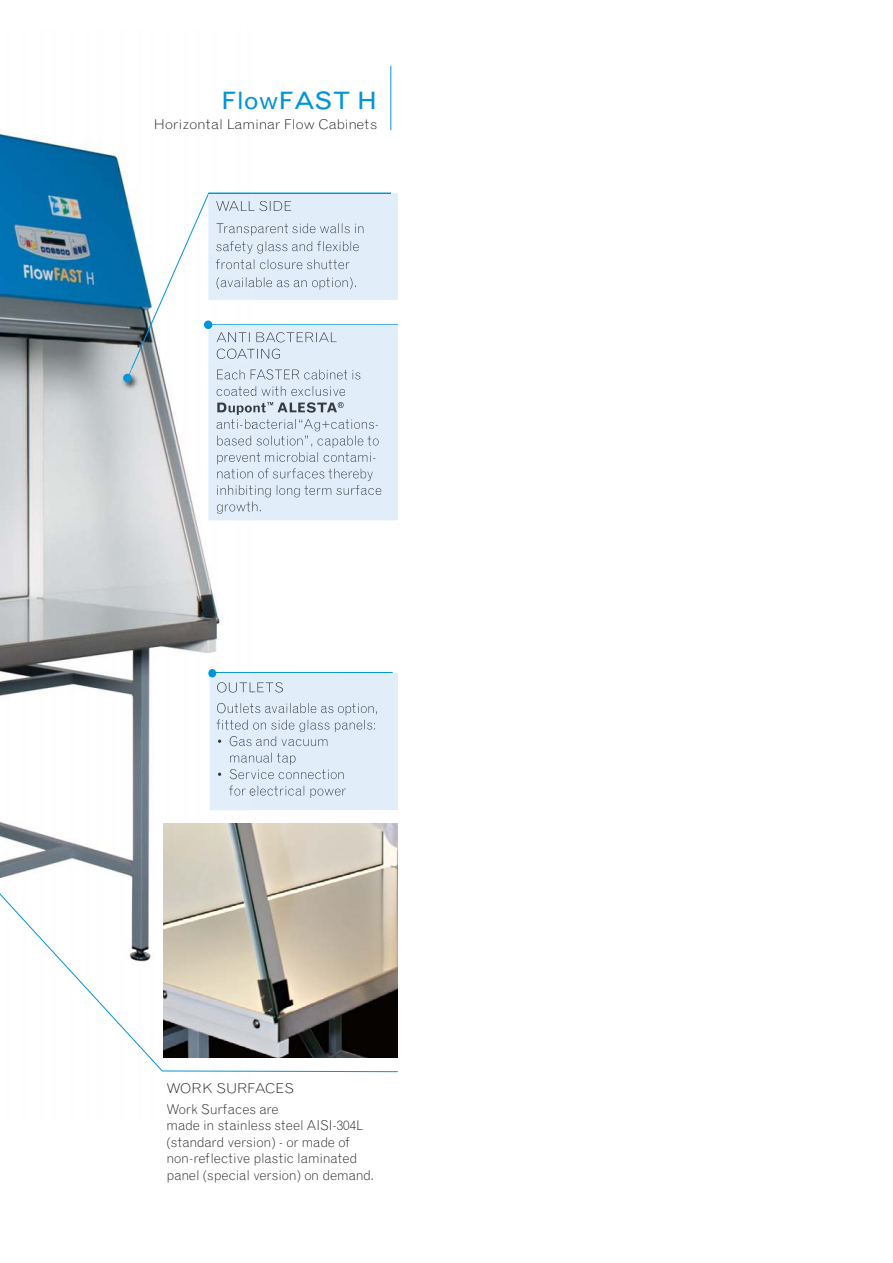
<style>
.page{position:relative;width:893px;height:1263px;background:#fff}
.page>*{position:absolute;margin:0;border:0;box-sizing:border-box;transform-origin:0 0}
.t1{font:24px "Grotesque";letter-spacing:-.01em;color:#0095da;scale:1.1 1}
.t2{font:300 13.5px/16.5px "Grotesque";letter-spacing:-.005em;color:#231f20}
.t3{font:300 13.5px/20.7px "Grotesque";letter-spacing:-.005em;color:#231f20;scale:1.1 1}
</style>
<div class="page">
<img style="left:0;top:133px;width:253px;height:938px">
<hr style="left:390px;top:66px;width:1px;height:64px;background:#0095da">
<svg style="left:0;top:682px;width:163px;height:390px"></svg>
<svg style="left:162px;top:1071px;width:236px;height:1px"></svg>
<img style="left:164px;top:824px;width:233px;height:234px">
<hr style="left:211px;top:672px;width:182px;height:1px;background:#0095da">
<div style="left:253px;top:673px;width:145px;height:137px;background:#e1eef9"></div>
<img style="left:217px;top:682px;width:36px;height:11px">
<svg style="left:253px;top:682px;width:30px;height:11px"></svg>
<img style="left:217px;top:703px;width:36px;height:10px">
<svg style="left:253px;top:703px;width:53px;height:10px"></svg>
<img style="left:216px;top:720px;width:33px;height:10px">
<svg style="left:253px;top:720px;width:62px;height:12px"></svg>
<img style="left:218px;top:736px;width:35px;height:10px">
<svg style="left:256px;top:736px;width:68px;height:10px"></svg>
<img style="left:230px;top:755px;width:23px;height:8px">
<svg style="left:253px;top:753px;width:42px;height:12px"></svg>
<img style="left:218px;top:769px;width:35px;height:10px">
<svg style="left:253px;top:769px;width:83px;height:10px"></svg>
<img style="left:229px;top:786px;width:24px;height:10px">
<svg style="left:253px;top:786px;width:85px;height:12px"></svg>
<svg style="left:208px;top:669px;width:8px;height:9px"></svg>
<img style="left:213px;top:324px;width:40px;height:1px">
<div style="left:208px;top:326px;width:45px;height:194px;background:#e1eef9"></div>
<img style="left:217px;top:332px;width:36px;height:10px">
<img style="left:217px;top:349px;width:36px;height:10px">
<img style="left:217px;top:369px;width:36px;height:11px">
<img style="left:217px;top:386px;width:36px;height:10px">
<img style="left:217px;top:403px;width:36px;height:12px">
<svg style="left:253px;top:324px;width:145px;height:196px;background:#d7e4ef"></svg>
<img style="left:217px;top:419px;width:36px;height:10px">
<svg style="left:253px;top:419px;width:47px;height:10px"></svg>
<img style="left:217px;top:436px;width:36px;height:11px">
<svg style="left:253px;top:436px;width:59px;height:11px"></svg>
<img style="left:217px;top:454px;width:36px;height:10px">
<svg style="left:253px;top:452px;width:62px;height:12px"></svg>
<img style="left:217px;top:468px;width:36px;height:10px">
<svg style="left:253px;top:468px;width:57px;height:10px"></svg>
<img style="left:217px;top:485px;width:36px;height:11px">
<svg style="left:253px;top:485px;width:70px;height:12px"></svg>
<img style="left:217px;top:502px;width:36px;height:12px">
<svg style="left:253px;top:502px;width:8px;height:12px"></svg>
<hr style="left:208px;top:325px;width:190px;height:1px;background:#0095da">
<svg style="left:253px;top:193px;width:145px;height:107px;background:#dae8f4"></svg>
<div style="left:213px;top:193px;width:40px;height:107px;background:#e1eef9"></div>
<img style="left:216px;top:201px;width:37px;height:10px">
<svg style="left:253px;top:201px;width:38px;height:10px"></svg>
<img style="left:217px;top:223px;width:36px;height:13px">
<svg style="left:253px;top:223px;width:54px;height:13px"></svg>
<img style="left:216px;top:241px;width:37px;height:13px">
<svg style="left:253px;top:241px;width:44px;height:13px"></svg>
<img style="left:216px;top:259px;width:37px;height:10px">
<svg style="left:253px;top:259px;width:66px;height:10px"></svg>
<img style="left:217px;top:277px;width:36px;height:12px">
<svg style="left:253px;top:277px;width:45px;height:12px"></svg>
<img style="left:115px;top:366px;width:31px;height:30px">
<svg style="left:123px;top:193px;width:90px;height:190px"></svg>
<h1 class="t1" style="left:221px;top:92px;width:143px">FlowFAST H</h1>
<p class="t3" style="left:154px;top:115px;width:204px">Horizontal Laminar Flow Cabinets</p>
<p class="t3" style="left:166px;top:1079px;width:117px">WORK SURFACES<br>Work Surfaces are</p>
<p class="t2" style="left:166px;top:1118px;width:209px">made in stainless steel AISI-304L (standard version) - or made of non-reflective plastic laminated panel (special version) on demand.</p>
</div>
